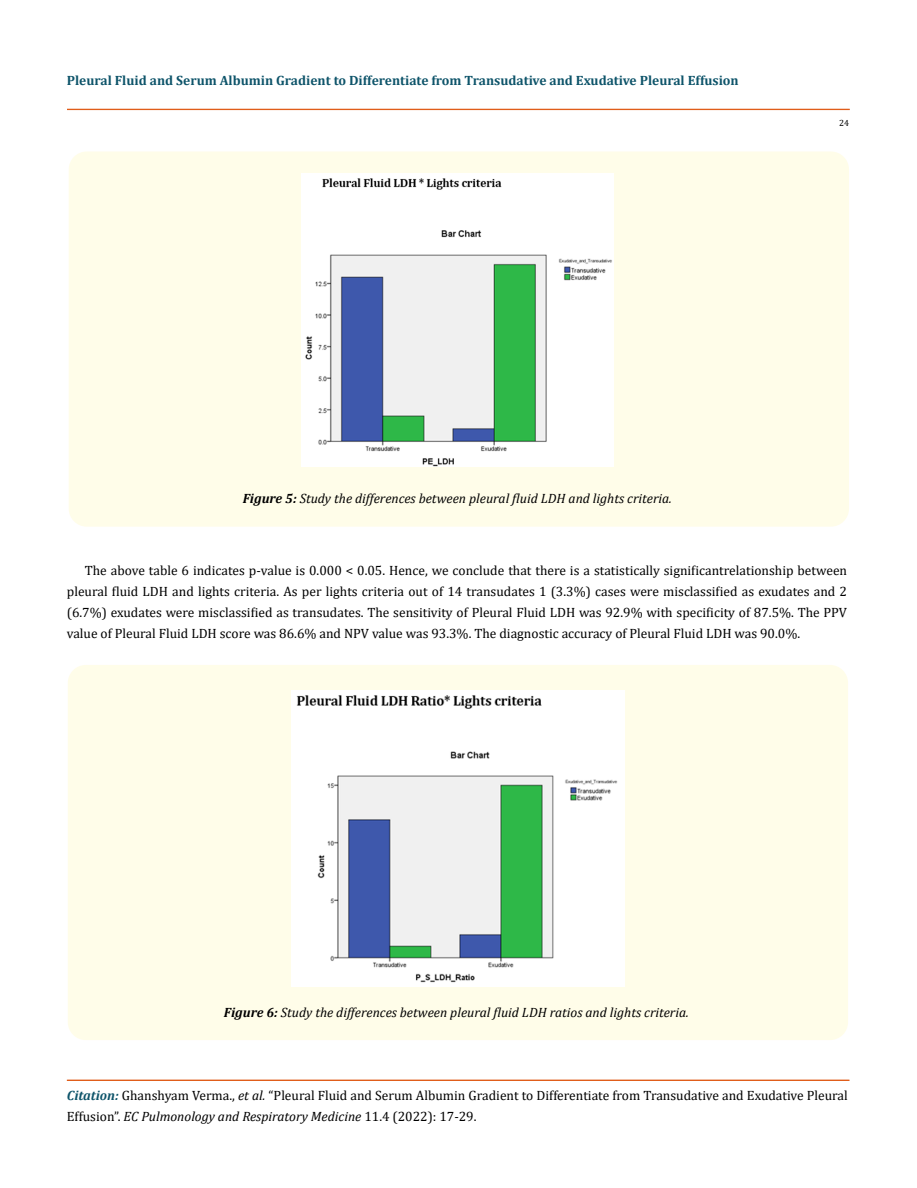
<style>
.page{position:relative;width:917px;height:1188px;background:#fff}
.page>*{position:absolute;margin:0;border:0;box-sizing:border-box;transform-origin:0 0}
.t1{font:13.5px/21px "Cambria";color:#000}
.t2{font:italic 13.5px "Cambria";color:#000}
.t3{font:700 13.5px "Cambria";color:#0e546a}
.t4{font:9px "Cambria";color:#000}
.s1{font-weight:700}
.s2{font-weight:700;font-style:italic;color:#0e546a}
.s3{font-style:italic}
</style>
<div class="page">
<div style="left:67px;top:109px;width:782px;height:1px;border:1px solid #e05d1a"></div>
<div style="left:67px;top:1080px;width:782px;height:1px;border:1px solid #e05d1a"></div>
<div style="left:69px;top:152px;width:780px;height:375px;background:#fffde9;border-radius:18px"></div>
<img style="left:301px;top:173px;width:312px;height:294px">
<div style="left:68px;top:665px;width:780px;height:375px;background:#fffde9;border-radius:18px"></div>
<img style="left:291px;top:690px;width:333px;height:297px">
<p class="t3" style="left:67px;top:70px;width:673px">Pleural Fluid and Serum Albumin Gradient to Differentiate from Transudative and Exudative Pleural Effusion</p>
<p class="t4" style="left:839px;top:118px;width:11px">24</p>
<p class="t2" style="left:243px;top:489px;width:431px"><span class="s1">Figure 5:</span> Study the differences between pleural fluid LDH and lights criteria.</p>
<p class="t1" style="left:67px;top:559px;width:781px;text-align:justify;text-indent:18px">The above table 6 indicates p-value is 0.000 &lt; 0.05. Hence, we conclude that there is a statistically significant relationship between pleural fluid LDH and lights criteria. As per lights criteria out of 14 transudates 1 (3.3%) cases were misclassified as exudates and 2 (6.7%) exudates were misclassified as transudates. The sensitivity of Pleural Fluid LDH was 92.9% with specificity of 87.5%. The PPV value of Pleural Fluid LDH score was 86.6% and NPV value was 93.3%. The diagnostic accuracy of Pleural Fluid LDH was 90.0%.</p>
<p class="t2" style="left:224px;top:1002px;width:466px"><span class="s1">Figure 6:</span> Study the differences between pleural fluid LDH ratios and lights criteria.</p>
<p class="t1" style="left:67px;top:1085px;width:782px"><span class="s2">Citation:</span> Ghanshyam Verma., <span class="s3">et al.</span> “Pleural Fluid and Serum Albumin Gradient to Differentiate from Transudative and Exudative Pleural<br>Effusion”. <span class="s3">EC Pulmonology and Respiratory Medicine</span> 11.4 (2022): 17-29.</p>
</div>
